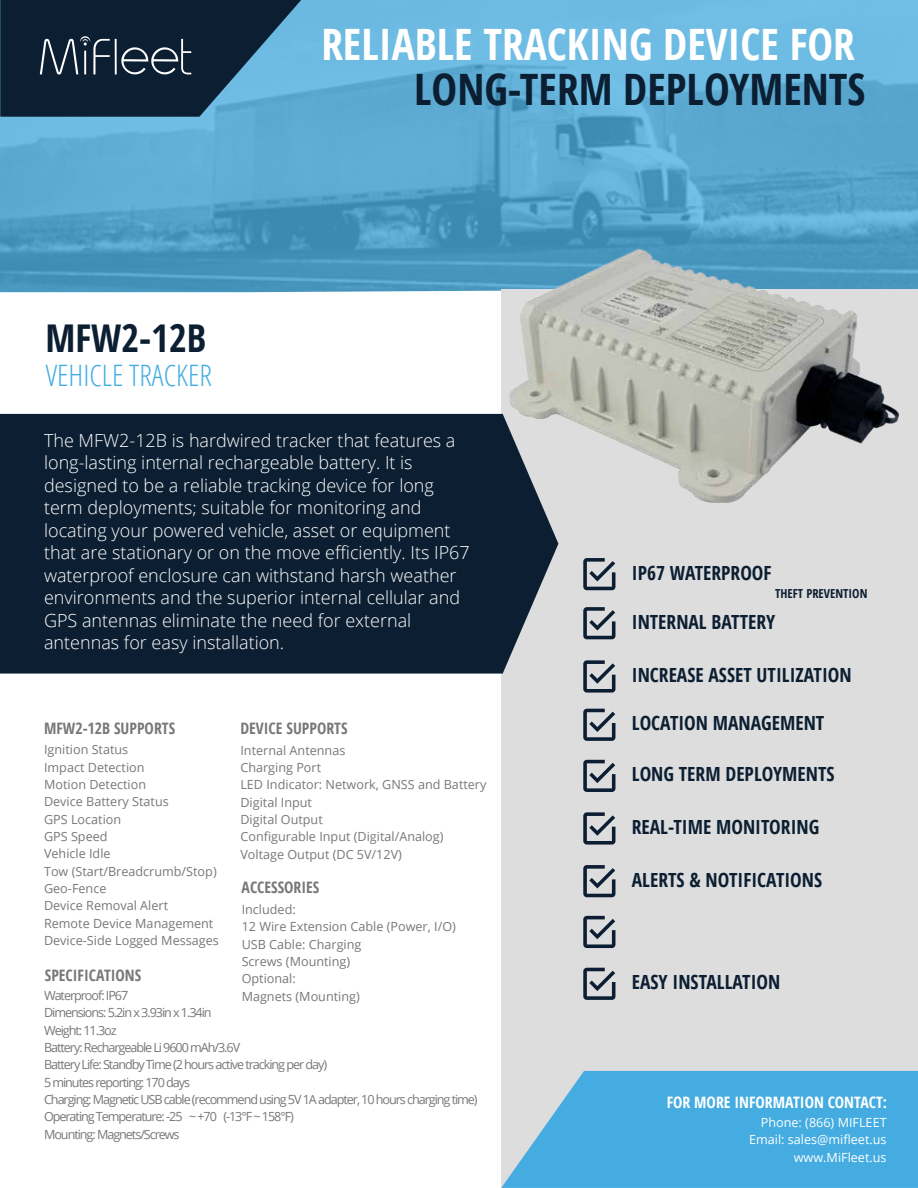
<style>
.page{position:relative;width:918px;height:1188px;background:#fff}
.page>*{position:absolute;margin:0;border:0;box-sizing:border-box;transform-origin:0 0}
.t1{font:700 condensed 43.35px "Open Sans";color:#fff}
.t2{font:700 condensed 43.35px "Open Sans";color:#0c1f32}
.t3{font:700 condensed 38.25px "Open Sans";color:#0c1f32}
.t4{font:300 condensed 29.55px "Open Sans";color:#44ace1}
.t5{font:700 condensed 19.5px "Open Sans";color:#0c1f32}
.t6{font:300 18px/22.5px "Open Sans";color:#fff}
.t7{font:700 condensed 15.75px "Open Sans";color:#787878}
.t8{font:700 condensed 15.75px "Open Sans";color:#fff}
.t9{font:12.6px/17.4px "Open Sans";color:#787878}
.t10{font:12.6px/17.4px "Open Sans";letter-spacing:-.085em;color:#787878}
.t11{font:12.6px/17.4px "Open Sans";color:#fff;text-align:right}
.t12{font:700 condensed 12.45px "Open Sans";color:#0c1f32}
</style>
<div class="page">
<svg style="left:0;top:0;width:917px;height:290px;background:#5aa9d0"></svg>
<div style="left:501px;top:290px;width:417px;height:898px;background:#ddd"></div>
<svg style="left:0;top:0;width:301px;height:117px;background:#233f55"></svg>
<svg style="left:501px;top:1071px;width:417px;height:117px;background:#53b1e0"></svg>
<svg style="left:583px;top:558px;width:32px;height:32px"></svg>
<svg style="left:583px;top:607px;width:32px;height:32px"></svg>
<svg style="left:583px;top:660px;width:32px;height:33px"></svg>
<svg style="left:583px;top:709px;width:32px;height:32px"></svg>
<svg style="left:583px;top:760px;width:32px;height:32px"></svg>
<svg style="left:583px;top:812px;width:32px;height:33px"></svg>
<svg style="left:583px;top:865px;width:32px;height:32px"></svg>
<svg style="left:583px;top:916px;width:32px;height:32px"></svg>
<svg style="left:583px;top:968px;width:32px;height:32px"></svg>
<div style="left:0;top:414px;width:558px;height:260px;background:#0c1f32"></div>
<img style="left:510px;top:250px;width:388px;height:253px">
<h2 class="t3" style="left:45px;top:311px;width:162px">MFW2-12B</h2>
<h3 class="t4" style="left:46px;top:355px;width:168px">VEHICLE TRACKER</h3>
<h1 class="t1" style="left:321px;top:14px;width:535px">RELIABLE TRACKING DEVICE FOR</h1>
<h1 class="t2" style="left:414px;top:59px;width:453px">LONG-TERM DEPLOYMENTS</h1>
<p class="t6" style="left:44px;top:428px;width:427px">The MFW2-12B is hardwired tracker that features a long-lasting internal rechargeable battery. It is designed to be a reliable tracking device for long term deployments; suitable for monitoring and locating your powered vehicle, asset or equipment that are stationary or on the move efficiently. Its IP67 waterproof enclosure can withstand harsh weather environments and the superior internal cellular and GPS antennas eliminate the need for external antennas for easy installation.</p>
<p class="t7" style="left:240px;top:717px;width:109px">DEVICE SUPPORTS</p>
<p class="t9" style="left:240px;top:741px;width:248px">Internal Antennas<br>Charging Port<br>LED Indicator: Network, GNSS and Battery<br>Digital Input<br>Digital Output<br>Configurable Input (Digital/Analog)<br>Voltage Output (DC 5V/12V)</p>
<p class="t7" style="left:44px;top:717px;width:133px">MFW2-12B SUPPORTS</p>
<p class="t9" style="left:44px;top:741px;width:176px">Ignition Status<br>Impact Detection<br>Motion Detection<br>Device Battery Status<br>GPS Location<br>GPS Speed<br>Vehicle Idle<br>Tow (Start/Breadcrumb/Stop)<br>Geo-Fence<br>Device Removal Alert<br>Remote Device Management<br>Device-Side Logged Messages</p>
<p class="t7" style="left:242px;top:877px;width:79px">ACCESSORIES</p>
<p class="t9" style="left:242px;top:900px;width:216px">Included:<br>12 Wire Extension Cable (Power, I/O)<br>USB Cable: Charging<br>Screws (Mounting)<br>Optional:<br>Magnets (Mounting)</p>
<p class="t7" style="left:45px;top:964px;width:98px">SPECIFICATIONS</p>
<p class="t10" style="left:44px;top:986px;width:435px">Waterproof: IP67<br>Dimensions: 5.2in x 3.93in x 1.34in<br>Weight: 11.3oz<br>Battery: Rechargeable Li 9600 mAh/3.6V<br>Battery Life: Standby Time (2 hours active tracking per day)<br>5 minutes reporting: 170 days<br>Charging: Magnetic USB cable (recommend using 5V 1A adapter, 10 hours charging time)<br>Operating Temperature: -25 ~ +70 (-13°F ~ 158°F)<br>Mounting: Magnets/Screws</p>
<h3 class="t5" style="left:632px;top:559px;width:141px">IP67 WATERPROOF</h3>
<h3 class="t5" style="left:632px;top:608px;width:145px">INTERNAL BATTERY</h3>
<h3 class="t5" style="left:632px;top:661px;width:221px">INCREASE ASSET UTILIZATION</h3>
<h3 class="t5" style="left:632px;top:710px;width:194px">LOCATION MANAGEMENT</h3>
<h3 class="t5" style="left:632px;top:761px;width:204px">LONG TERM DEPLOYMENTS</h3>
<h3 class="t5" style="left:632px;top:813px;width:189px">REAL-TIME MONITORING</h3>
<h3 class="t5" style="left:632px;top:866px;width:192px">ALERTS &amp; NOTIFICATIONS</h3>
<p class="t12" style="left:775px;top:585px;width:94px">THEFT PREVENTION</p>
<h3 class="t5" style="left:632px;top:969px;width:150px">EASY INSTALLATION</h3>
<p class="t8" style="left:667px;top:1091px;width:222px">FOR MORE INFORMATION CONTACT:</p>
<p class="t11" style="left:749px;top:1113px;width:139px">Phone: (866) MIFLEET<br>Email: sales@mifleet.us www.MiFleet.us</p>
</div>
